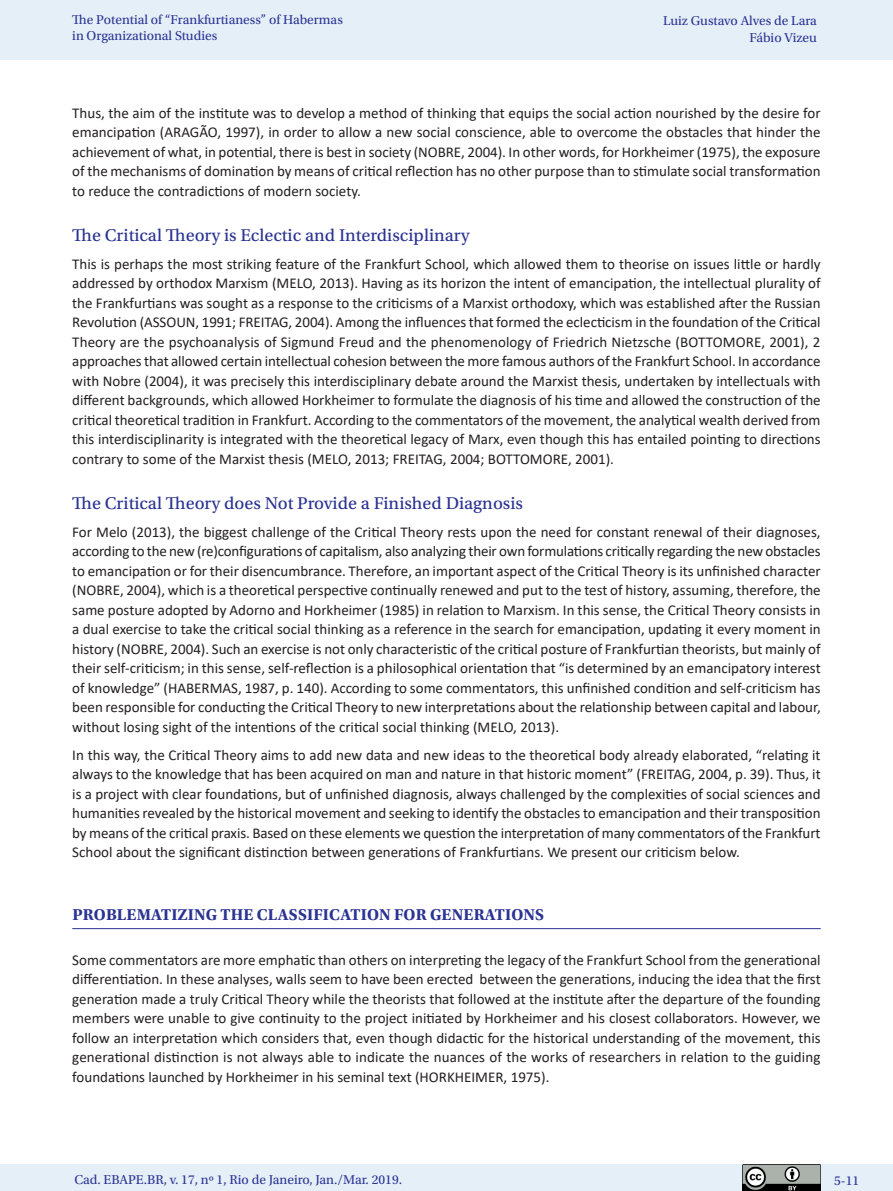
<style>
.page{position:relative;width:893px;height:1191px;background:#fff}
.page>*{position:absolute;margin:0;border:0;box-sizing:border-box;transform-origin:0 0}
._07_2_sub2{font:18px "Utopia Std Capt";color:#2b3393}
._07_1_sub_1{font:700 16.5px "Utopia Std";letter-spacing:.01em;color:#2b3393}
._06_0_texto{font:15px/19.5px "Calibri";color:#231f20;text-align:justify}
.t1{font:13.5px/16.5px "Utopia Std";color:#2b3393}
</style>
<div class="page">
<div style="left:0;top:0;width:893px;height:60px;background:#e4eff8"></div>
<div style="left:0;top:1164px;width:893px;height:27px;background:#e4eff8"></div>
<img style="left:743px;top:1164px;width:78px;height:27px">
<hr style="left:72px;top:928px;width:749px;height:1px;background:#2b3393">
<p class="t1" style="left:72px;top:11px;width:272px">The Potential of “Frankfurtianess” of Habermas in Organizational Studies</p>
<p class="t1" style="left:663px;top:13px;width:155px;text-align:right">Luiz Gustavo Alves de Lara<br>Fábio Vizeu</p>
<p class="_06_0_texto" style="left:72px;top:102px;width:750px">Thus, the aim of the institute was to develop a method of thinking that equips the social action nourished by the desire for emancipation (ARAGÃO, 1997), in order to allow a new social conscience, able to overcome the obstacles that hinder the achievement of what, in potential, there is best in society (NOBRE, 2004). In other words, for Horkheimer (1975), the exposure of the mechanisms of domination by means of critical reflection has no other purpose than to stimulate social transformation to reduce the contradictions of modern society.</p>
<p class="_07_2_sub2" style="left:72px;top:225px;width:399px">The Critical Theory is Eclectic and Interdisciplinary</p>
<p class="_06_0_texto" style="left:72px;top:253px;width:750px">This is perhaps the most striking feature of the Frankfurt School, which allowed them to theorise on issues little or hardly addressed by orthodox Marxism (MELO, 2013). Having as its horizon the intent of emancipation, the intellectual plurality of the Frankfurtians was sought as a response to the criticisms of a Marxist orthodoxy, which was established after the Russian Revolution (ASSOUN, 1991; FREITAG, 2004). Among the influences that formed the eclecticism in the foundation of the Critical Theory are the psychoanalysis of Sigmund Freud and the phenomenology of Friedrich Nietzsche (BOTTOMORE, 2001), 2 approaches that allowed certain intellectual cohesion between the more famous authors of the Frankfurt School. In accordance with Nobre (2004), it was precisely this interdisciplinary debate around the Marxist thesis, undertaken by intellectuals with different backgrounds, which allowed Horkheimer to formulate the diagnosis of his time and allowed the construction of the critical theoretical tradition in Frankfurt. According to the commentators of the movement, the analytical wealth derived from this interdisciplinarity is integrated with the theoretical legacy of Marx, even though this has entailed pointing to directions contrary to some of the Marxist thesis (MELO, 2013; FREITAG, 2004; BOTTOMORE, 2001).</p>
<p class="_07_2_sub2" style="left:72px;top:493px;width:452px">The Critical Theory does Not Provide a Finished Diagnosis</p>
<p class="_06_0_texto" style="left:72px;top:521px;width:750px">For Melo (2013), the biggest challenge of the Critical Theory rests upon the need for constant renewal of their diagnoses, according to the new (re)configurations of capitalism, also analyzing their own formulations critically regarding the new obstacles to emancipation or for their disencumbrance. Therefore, an important aspect of the Critical Theory is its unfinished character (NOBRE, 2004), which is a theoretical perspective continually renewed and put to the test of history, assuming, therefore, the same posture adopted by Adorno and Horkheimer (1985) in relation to Marxism. In this sense, the Critical Theory consists in a dual exercise to take the critical social thinking as a reference in the search for emancipation, updating it every moment in history (NOBRE, 2004). Such an exercise is not only characteristic of the critical posture of Frankfurtian theorists, but mainly of their self-criticism; in this sense, self-reflection is a philosophical orientation that “is determined by an emancipatory interest of knowledge” (HABERMAS, 1987, p. 140). According to some commentators, this unfinished condition and self-criticism has been responsible for conducting the Critical Theory to new interpretations about the relationship between capital and labour, without losing sight of the intentions of the critical social thinking (MELO, 2013).</p>
<p class="_06_0_texto" style="left:72px;top:744px;width:750px">In this way, the Critical Theory aims to add new data and new ideas to the theoretical body already elaborated, “relating it always to the knowledge that has been acquired on man and nature in that historic moment” (FREITAG, 2004, p. 39). Thus, it is a project with clear foundations, but of unfinished diagnosis, always challenged by the complexities of social sciences and humanities revealed by the historical movement and seeking to identify the obstacles to emancipation and their transposition by means of the critical praxis. Based on these elements we question the interpretation of many commentators of the Frankfurt School about the significant distinction between generations of Frankfurtians. We present our criticism below.</p>
<p class="_07_1_sub_1" style="left:72px;top:904px;width:473px">PROBLEMATIZING THE CLASSIFICATION FOR GENERATIONS</p>
<p class="_06_0_texto" style="left:72px;top:949px;width:750px">Some commentators are more emphatic than others on interpreting the legacy of the Frankfurt School from the generational differentiation. In these analyses, walls seem to have been erected between the generations, inducing the idea that the first generation made a truly Critical Theory while the theorists that followed at the institute after the departure of the founding members were unable to give continuity to the project initiated by Horkheimer and his closest collaborators. However, we follow an interpretation which considers that, even though didactic for the historical understanding of the movement, this generational distinction is not always able to indicate the nuances of the works of researchers in relation to the guiding foundations launched by Horkheimer in his seminal text (HORKHEIMER, 1975).</p>
<p class="t1" style="left:74px;top:1171px;width:329px">Cad. EBAPE.BR, v. 17, nº 1, Rio de Janeiro, Jan./Mar. 2019.</p>
<p class="t1" style="left:834px;top:1172px;width:27px">5-11</p>
</div>
